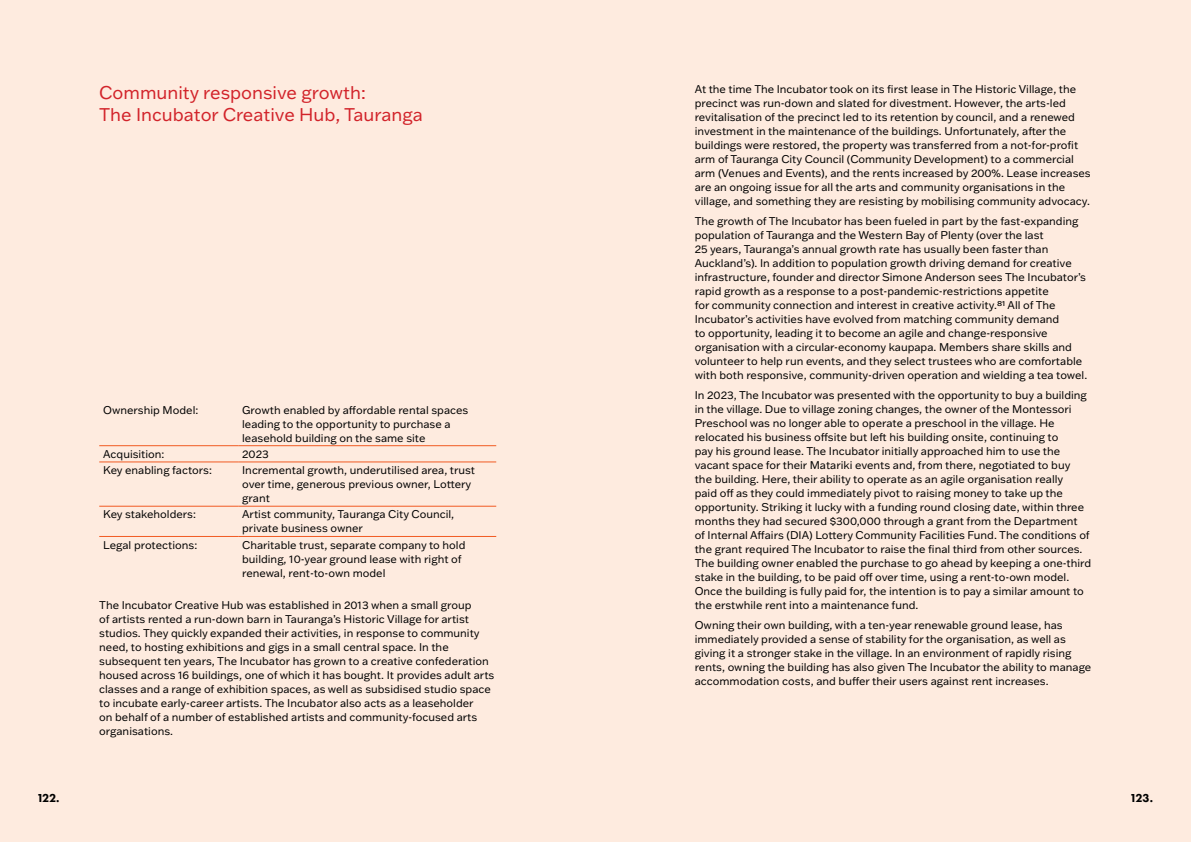
<style>
.page{position:relative;width:1191px;height:842px;background:#fff}
.page>*{position:absolute;margin:0;border:0;box-sizing:border-box;transform-origin:0 0}
.t1{font:18px/22px "Franklin Gothic ATF";color:#d2232a}
.t2{font:800 12px "Futura PT";letter-spacing:-.095em;color:#000}
.t3{font:11px/14px "Franklin Gothic ATF";color:#000}
</style>
<div class="page">
<div style="left:595px;top:0;width:596px;height:842px;background:#feebdf"></div>
<div style="left:0;top:0;width:595px;height:842px;background:#feebdf"></div>
<hr style="left:99px;top:445px;width:139px;height:1px;background:#f15a22">
<hr style="left:238px;top:445px;width:258px;height:1px;background:#f15a22">
<hr style="left:99px;top:462px;width:139px;height:1px;background:#f15a22">
<hr style="left:238px;top:462px;width:258px;height:1px;background:#f15a22">
<hr style="left:99px;top:506px;width:139px;height:1px;background:#f15a22">
<hr style="left:238px;top:506px;width:258px;height:1px;background:#f15a22">
<hr style="left:99px;top:536px;width:139px;height:1px;background:#f15a22">
<hr style="left:238px;top:536px;width:258px;height:1px;background:#f15a22">
<h1 class="t1" style="left:99px;top:81px;width:325px">Community responsive growth:<br>The Incubator Creative Hub, Tauranga</h1>
<p class="t3" style="left:103px;top:402px;width:97px">Ownership Model:</p>
<p class="t3" style="left:242px;top:402px;width:228px">Growth enabled by affordable rental spaces leading to the opportunity to purchase a leasehold building on the same site</p>
<p class="t3" style="left:103px;top:447px;width:63px">Acquisition:</p>
<p class="t3" style="left:242px;top:447px;width:28px">2023</p>
<p class="t3" style="left:103px;top:463px;width:110px">Key enabling factors:</p>
<p class="t3" style="left:242px;top:463px;width:234px">Incremental growth, underutilised area, trust over time, generous previous owner, Lottery grant</p>
<p class="t3" style="left:103px;top:507px;width:94px">Key stakeholders:</p>
<p class="t3" style="left:242px;top:507px;width:214px">Artist community, Tauranga City Council, private business owner</p>
<p class="t3" style="left:103px;top:537px;width:95px">Legal protections:</p>
<p class="t3" style="left:242px;top:537px;width:225px">Charitable trust, separate company to hold building, 10-year ground lease with right of renewal, rent-to-own model</p>
<p class="t3" style="left:99px;top:598px;width:397px">The Incubator Creative Hub was established in 2013 when a small group<br>of artists rented a run-down barn in Tauranga’s Historic Village for artist studios. They quickly expanded their activities, in response to community need, to hosting exhibitions and gigs in a small central space. In the subsequent ten years, The Incubator has grown to a creative confederation housed across 16 buildings, one of which it has bought. It provides adult arts classes and a range of exhibition spaces, as well as subsidised studio space to incubate early-career artists. The Incubator also acts as a leaseholder<br>on behalf of a number of established artists and community-focused arts organisations.</p>
<p class="t3" style="left:694px;top:82px;width:397px">At the time The Incubator took on its first lease in The Historic Village, the precinct was run-down and slated for divestment. However, the arts-led revitalisation of the precinct led to its retention by council, and a renewed investment in the maintenance of the buildings. Unfortunately, after the buildings were restored, the property was transferred from a not-for-profit arm of Tauranga City Council (Community Development) to a commercial arm (Venues and Events), and the rents increased by 200%. Lease increases are an ongoing issue for all the arts and community organisations in the village, and something they are resisting by mobilising community advocacy.</p>
<p class="t3" style="left:694px;top:214px;width:394px">The growth of The Incubator has been fueled in part by the fast-expanding population of Tauranga and the Western Bay of Plenty (over the last<br>25 years, Tauranga’s annual growth rate has usually been faster than Auckland’s). In addition to population growth driving demand for creative infrastructure, founder and director Simone Anderson sees The Incubator’s rapid growth as a response to a post-pandemic-restrictions appetite<br>for community connection and interest in creative activity.81 All of The Incubator’s activities have evolved from matching community demand<br>to opportunity, leading it to become an agile and change-responsive organisation with a circular-economy kaupapa. Members share skills and volunteer to help run events, and they select trustees who are comfortable with both responsive, community-driven operation and wielding a tea towel.</p>
<p class="t3" style="left:694px;top:387px;width:398px">In 2023, The Incubator was presented with the opportunity to buy a building in the village. Due to village zoning changes, the owner of the Montessori Preschool was no longer able to operate a preschool in the village. He relocated his business offsite but left his building onsite, continuing to<br>pay his ground lease. The Incubator initially approached him to use the vacant space for their Matariki events and, from there, negotiated to buy<br>the building. Here, their ability to operate as an agile organisation really<br>paid off as they could immediately pivot to raising money to take up the opportunity. Striking it lucky with a funding round closing date, within three months they had secured $300,000 through a grant from the Department<br>of Internal Affairs (DIA) Lottery Community Facilities Fund. The conditions of the grant required The Incubator to raise the final third from other sources.<br>The building owner enabled the purchase to go ahead by keeping a one-third stake in the building, to be paid off over time, using a rent-to-own model.<br>Once the building is fully paid for, the intention is to pay a similar amount to the erstwhile rent into a maintenance fund.</p>
<p class="t3" style="left:694px;top:617px;width:398px">Owning their own building, with a ten-year renewable ground lease, has immediately provided a sense of stability for the organisation, as well as giving it a stronger stake in the village. In an environment of rapidly rising rents, owning the building has also given The Incubator the ability to manage accommodation costs, and buffer their users against rent increases.</p>
<p class="t2" style="left:37px;top:790px;width:24px">122.</p>
<p class="t2" style="left:1130px;top:790px;width:25px">123.</p>
</div>
